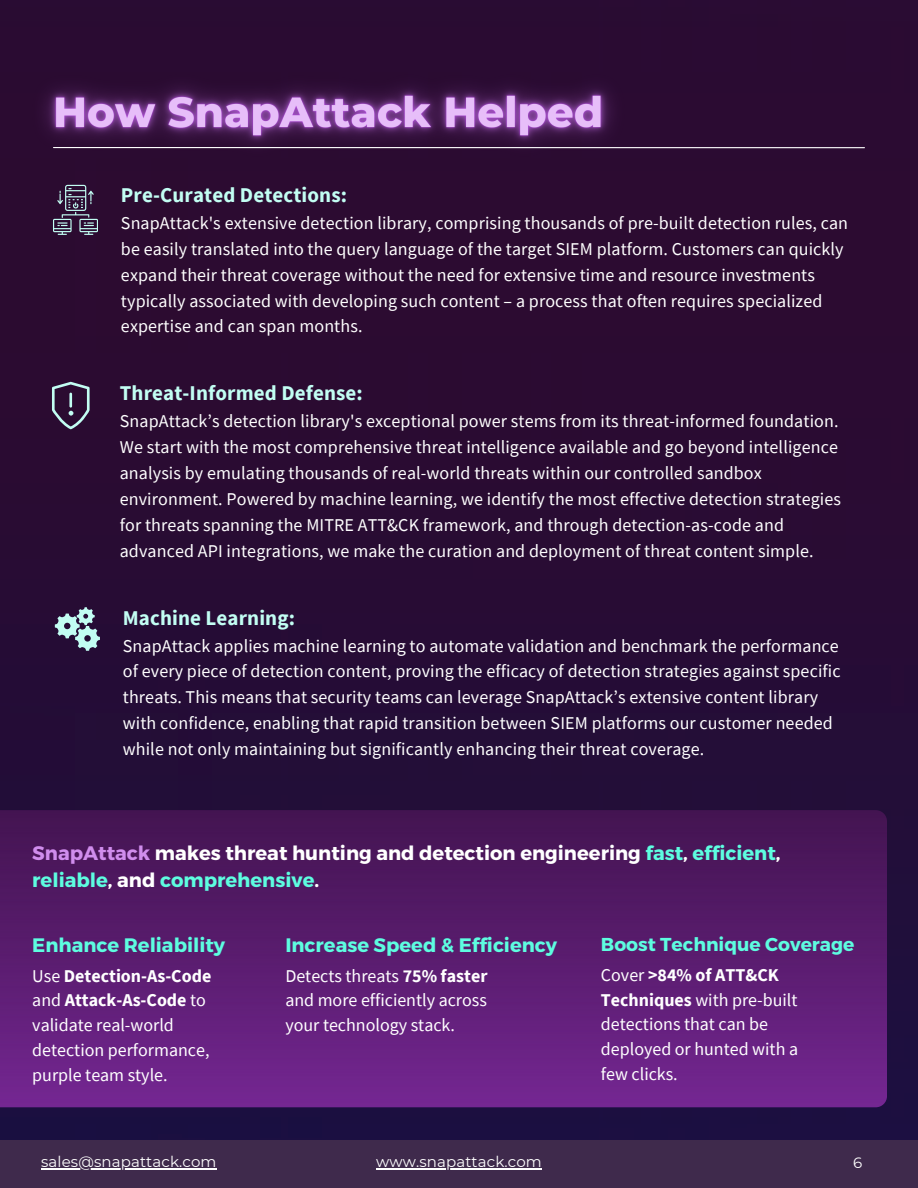
<style>
.page{position:relative;width:918px;height:1188px;background:#fff}
.page>*{position:absolute;margin:0;border:0;box-sizing:border-box;transform-origin:0 0}
.t1{font:700 21px "Source Sans Pro";letter-spacing:.005em;color:#c2fef3}
.t2{font:700 19.5px/27px "Montserrat";color:#fff}
.t3{font:700 19.5px "Montserrat";color:#5dfde0}
.t4{font:700 18.75px "Montserrat";color:#5dfde0}
.t5{font:18px/25.8px "Source Sans Pro";letter-spacing:.005em;color:#fff}
.t6{font:15px "Montserrat";letter-spacing:.01em;color:#fff}
.s1{color:#d08ded}
.s2{color:#5dfde0}
.s3{font-weight:700}
</style>
<div class="page">
<div style="left:0;top:0;width:918px;height:1141px;background:#2a0c32"></div>
<svg style="left:53px;top:185px;width:45px;height:50px;background:#4d425d"></svg>
<svg style="left:52px;top:382px;width:38px;height:47px;background:#4c415c"></svg>
<svg style="left:55px;top:607px;width:45px;height:44px;background:#6c798a"></svg>
<img style="left:9px;top:44px;width:638px;height:139px">
<div style="left:0;top:1141px;width:918px;height:47px;background:#3f2a4c"></div>
<img style="left:0;top:810px;width:887px;height:297px">
<hr style="left:54px;top:147px;width:810px;height:1px;background:#fff">
<hr style="left:376px;top:1169px;width:166px;height:1px;background:#fff">
<hr style="left:41px;top:1169px;width:176px;height:1px;background:#fff">
<p class="t1" style="left:121px;top:181px;width:228px">Pre-Curated Detections:</p>
<p class="t5" style="left:121px;top:210px;width:729px">SnapAttack's extensive detection library, comprising thousands of pre-built detection rules, can be easily translated into the query language of the target SIEM platform. Customers can quickly expand their threat coverage without the need for extensive time and resource investments typically associated with developing such content – a process that often requires specialized expertise and can span months.</p>
<p class="t1" style="left:120px;top:380px;width:245px">Threat-Informed Defense:</p>
<p class="t5" style="left:120px;top:408px;width:723px">SnapAttack’s detection library's exceptional power stems from its threat-informed foundation.<br>We start with the most comprehensive threat intelligence available and go beyond intelligence analysis by emulating thousands of real-world threats within our controlled sandbox environment. Powered by machine learning, we identify the most effective detection strategies for threats spanning the MITRE ATT&amp;CK framework, and through detection-as-code and advanced API integrations, we make the curation and deployment of threat content simple.</p>
<p class="t1" style="left:123px;top:604px;width:174px">Machine Learning:</p>
<p class="t5" style="left:123px;top:632px;width:719px">SnapAttack applies machine learning to automate validation and benchmark the performance of every piece of detection content, proving the efficacy of detection strategies against specific threats. This means that security teams can leverage SnapAttack’s extensive content library with confidence, enabling that rapid transition between SIEM platforms our customer needed while not only maintaining but significantly enhancing their threat coverage.</p>
<p class="t2" style="left:32px;top:838px;width:750px"><span class="s1">SnapAttack</span> makes threat hunting and detection engineering <span class="s2">fast</span>, <span class="s2">efficient</span>, <span class="s2">reliable</span>, and <span class="s2">comprehensive</span>.</p>
<p class="t3" style="left:32px;top:932px;width:194px">Enhance Reliability</p>
<p class="t3" style="left:285px;top:932px;width:273px">Increase Speed &amp; Efficiency</p>
<p class="t4" style="left:601px;top:932px;width:255px">Boost Technique Coverage</p>
<p class="t5" style="left:32px;top:963px;width:181px;line-height:24.8px">Use <span class="s3">Detection-As-Code </span>and <span class="s3">Attack-As-Code</span> to validate real-world detection performance, purple team style.</p>
<p class="t5" style="left:285px;top:963px;width:204px;line-height:24.8px;text-align:justify">Detects threats <span class="s3">75% faster </span>and more efficiently across your technology stack.</p>
<p class="t5" style="left:601px;top:962px;width:199px;line-height:24.8px">Cover <span class="s3">&gt;84% of ATT&amp;CK<br>Techniques</span> with pre-built detections that can be deployed or hunted with a few clicks.</p>
<p class="t6" style="left:41px;top:1153px;width:177px">sales@snapattack.com</p>
<p class="t6" style="left:376px;top:1153px;width:167px">www.snapattack.com</p>
<p class="t6" style="left:853px;top:1153px;width:11px">6</p>
</div>
